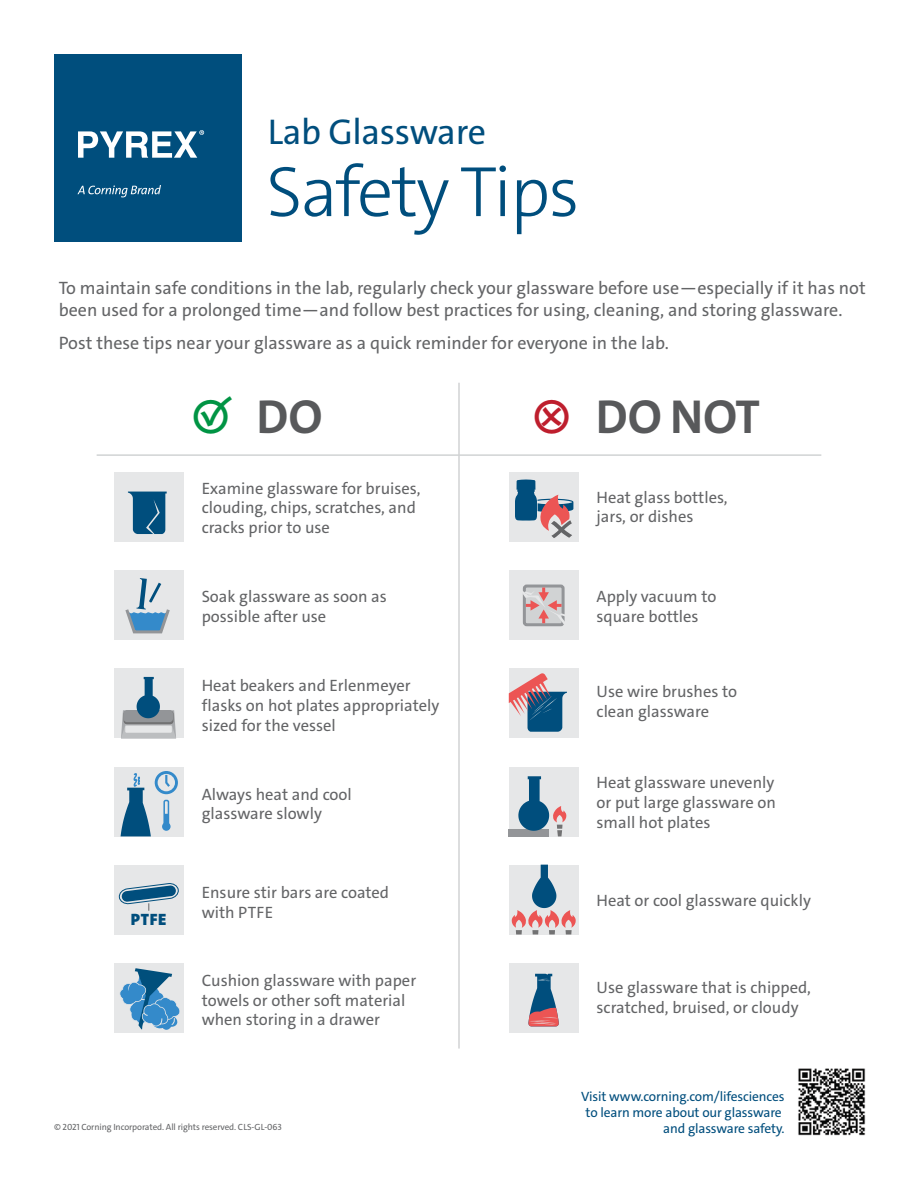
<style>
.page{position:relative;width:918px;height:1188px;background:#fff}
.page>*{position:absolute;margin:0;border:0;box-sizing:border-box;transform-origin:0 0}
.t1{font:300 72px "The Sans";letter-spacing:-.025em;color:#004e7d}
.t2{font:700 48px "The Sans";color:#58595b}
.t3{font:36px "The Sans";letter-spacing:-.01em;color:#004e7d}
.t4{font:18px/21.6px "The Sans";color:#636466}
.t5{font:16.5px/19.8px "The Sans";color:#636466}
.t6{font:900 16.5px "The Sans";color:#004e7d}
.t7{font:13.5px/16.2px "The Sans";letter-spacing:-.01em;color:#004e7d;text-align:right}
.t8{font:9px "The Sans";letter-spacing:-.01em;color:#636466}
.s1{font-weight:400;font-size:45px;color:#009444}
.s2{font-weight:400;font-size:45px;color:#be1e2d}
</style>
<div class="page">
<div style="left:54px;top:54px;width:188px;height:188px;background:#004e7d"></div>
<svg style="left:77px;top:185px;width:84px;height:12px"></svg>
<svg style="left:78px;top:130px;width:126px;height:28px"></svg>
<hr style="left:458px;top:383px;width:2px;height:666px;background:#d1d3d4">
<hr style="left:97px;top:454px;width:724px;height:2px;background:#d1d3d4">
<div style="left:114px;top:472px;width:70px;height:70px;background:#e6e7e8"></div>
<div style="left:114px;top:570px;width:70px;height:70px;background:#e6e7e8"></div>
<div style="left:114px;top:669px;width:70px;height:69px;background:#e6e7e8"></div>
<div style="left:114px;top:767px;width:70px;height:69px;background:#e6e7e8"></div>
<div style="left:114px;top:865px;width:70px;height:69px;background:#e6e7e8"></div>
<div style="left:114px;top:963px;width:70px;height:70px;background:#e6e7e8"></div>
<div style="left:509px;top:472px;width:70px;height:70px;background:#e6e7e8"></div>
<div style="left:509px;top:570px;width:70px;height:70px;background:#e6e7e8"></div>
<div style="left:509px;top:669px;width:70px;height:69px;background:#e6e7e8"></div>
<div style="left:509px;top:767px;width:70px;height:69px;background:#e6e7e8"></div>
<div style="left:509px;top:829px;width:40px;height:7px;background:#939598"></div>
<div style="left:509px;top:865px;width:70px;height:69px;background:#e6e7e8"></div>
<div style="left:509px;top:963px;width:70px;height:70px;background:#e6e7e8"></div>
<svg style="left:121px;top:677px;width:55px;height:61px"></svg>
<svg style="left:125px;top:578px;width:45px;height:56px"></svg>
<svg style="left:128px;top:492px;width:39px;height:42px;background:#2d6c92"></svg>
<svg style="left:118px;top:883px;width:61px;height:28px"></svg>
<svg style="left:119px;top:968px;width:61px;height:62px"></svg>
<svg style="left:515px;top:480px;width:59px;height:58px"></svg>
<svg style="left:121px;top:771px;width:57px;height:65px"></svg>
<div style="left:523px;top:585px;width:42px;height:41px;border:3px solid #939598;border-radius:2px"></div>
<svg style="left:522px;top:586px;width:43px;height:41px;background:#cab6b7"></svg>
<svg style="left:509px;top:673px;width:58px;height:59px"></svg>
<svg style="left:518px;top:776px;width:48px;height:60px"></svg>
<svg style="left:512px;top:865px;width:64px;height:69px"></svg>
<svg style="left:528px;top:974px;width:31px;height:52px"></svg>
<img style="left:798px;top:1068px;width:68px;height:68px">
<h3 class="t3" style="left:268px;top:109px;width:220px">Lab Glassware</h3>
<h1 class="t1" style="left:266px;top:146px;width:315px">Safety Tips</h1>
<p class="t4" style="left:59px;top:277px;width:809px">To maintain safe conditions in the lab, regularly check your glassware before use—especially if it has not been used for a prolonged time—and follow best practices for using, cleaning, and storing glassware.</p>
<p class="t4" style="left:59px;top:333px;width:612px">Post these tips near your glassware as a quick reminder for everyone in the lab.</p>
<h2 class="t2" style="left:191px;top:386px;width:133px"><span class="s1">☑</span> DO</h2>
<h2 class="t2" style="left:532px;top:386px;width:230px"><span class="s2">☒</span> DO NOT</h2>
<p class="t5" style="left:202px;top:478px;width:220px">Examine glassware for bruises, clouding, chips, scratches, and cracks prior to use</p>
<p class="t5" style="left:202px;top:587px;width:187px">Soak glassware as soon as possible after use</p>
<p class="t5" style="left:202px;top:676px;width:239px">Heat beakers and Erlenmeyer flasks on hot plates appropriately sized for the vessel</p>
<p class="t6" style="left:131px;top:909px;width:37px">PTFE</p>
<p class="t5" style="left:202px;top:784px;width:152px">Always heat and cool glassware slowly</p>
<p class="t5" style="left:202px;top:882px;width:189px">Ensure stir bars are coated with PTFE</p>
<p class="t5" style="left:202px;top:970px;width:216px">Cushion glassware with paper towels or other soft material when storing in a drawer</p>
<p class="t8" style="left:54px;top:1121px;width:229px">© 2021 Corning Incorporated. All rights reserved. CLS-GL-063</p>
<p class="t5" style="left:597px;top:487px;width:133px">Heat glass bottles, jars, or dishes</p>
<p class="t5" style="left:597px;top:587px;width:121px">Apply vacuum to square bottles</p>
<p class="t5" style="left:597px;top:682px;width:142px">Use wire brushes to clean glassware</p>
<p class="t5" style="left:597px;top:773px;width:181px;text-align:justify">Heat glassware unevenly or put large glassware on small hot plates</p>
<p class="t5" style="left:597px;top:891px;width:216px">Heat or cool glassware quickly</p>
<p class="t5" style="left:597px;top:978px;width:216px">Use glassware that is chipped, scratched, bruised, or cloudy</p>
<p class="t7" style="left:581px;top:1088px;width:205px">Visit www.corning.com/lifesciences to learn more about our glassware and glassware safety.</p>
</div>
